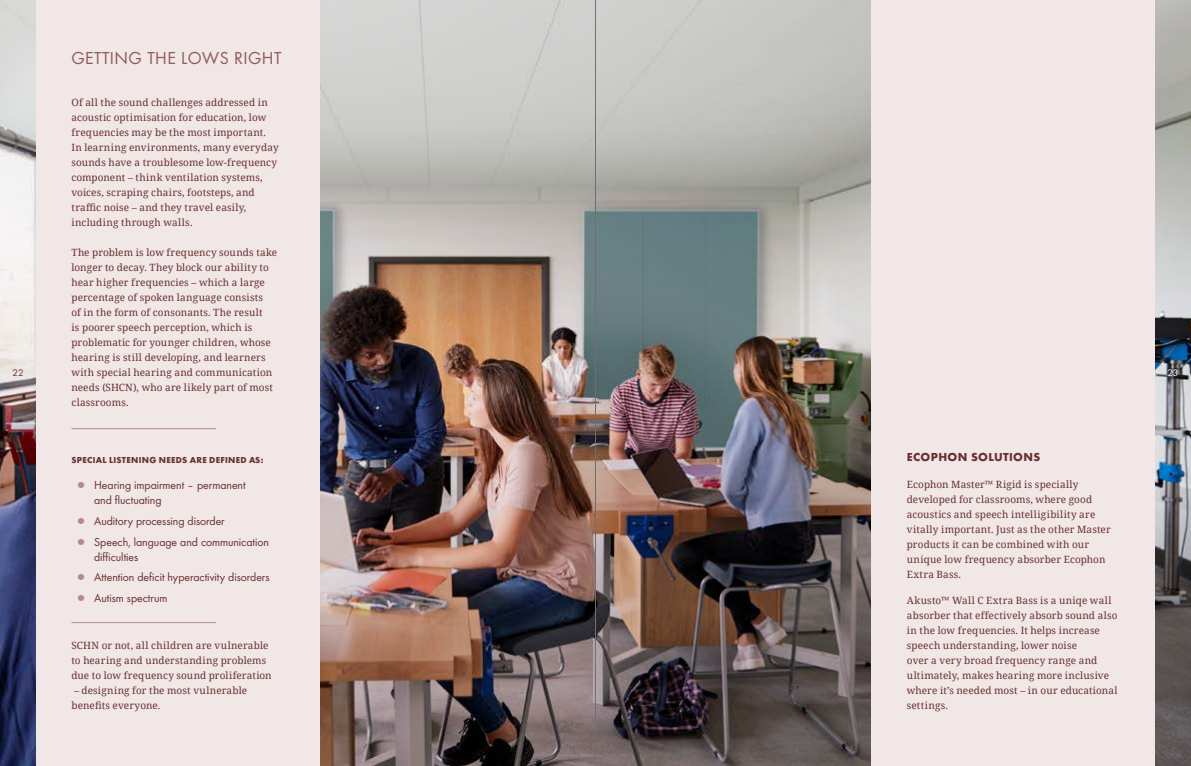
<style>
.page{position:relative;width:1191px;height:766px;background:#fff}
.page>*{position:absolute;margin:0;border:0;box-sizing:border-box;transform-origin:0 0}
.t1{font:18px "Futura Boo";letter-spacing:.025em;color:#8f5b5b}
.t2{font:12px/15px "Futura Boo";letter-spacing:-.005em;color:#692f32}
.t3{font:700 12px "Futura";letter-spacing:.03em;color:#692f32}
.t4{font:10px/15px "Noto Serif";letter-spacing:.01em;color:#692f32}
.t5{font:10px "Futura Boo";color:#692f32}
.t6{font:10px "Futura Boo";color:#f1e7e6}
.t7{font:700 9px "Futura";letter-spacing:.03em;color:#692f32}
.s1{font-family:"Futura";font-weight:700;color:#b58c8c}
</style>
<div class="page">
<img style="left:0;top:0;width:871px;height:765px">
<img style="left:1155px;top:0;width:36px;height:765px">
<div style="left:36px;top:0;width:283px;height:765px;background:#f1e7e6"></div>
<div style="left:871px;top:0;width:284px;height:765px;background:#f1e7e6"></div>
<hr style="left:71px;top:428px;width:145px;height:1px;background:#b58c8c">
<hr style="left:71px;top:622px;width:145px;height:1px;background:#b58c8c">
<hr style="left:595px;top:0;width:1px;height:765px;background:#706f6f">
<h1 class="t1" style="left:71px;top:48px;width:211px">GETTING THE LOWS RIGHT</h1>
<p class="t4" style="left:71px;top:94px;width:209px">Of all the sound challenges addressed in acoustic optimisation for education, low frequencies may be the most important.<br>In learning environments, many everyday sounds have a troublesome low-frequency component – think ventilation systems, voices, scraping chairs, footsteps, and traffic noise – and they travel easily, including through walls.</p>
<p class="t4" style="left:71px;top:244px;width:207px">The problem is low frequency sounds take longer to decay. They block our ability to hear higher frequencies – which a large percentage of spoken language consists<br>of in the form of consonants. The result<br>is poorer speech perception, which is problematic for younger children, whose hearing is still developing, and learners with special hearing and communication needs (SHCN), who are likely part of most classrooms.</p>
<p class="t5" style="left:12px;top:366px;width:13px">22</p>
<p class="t6" style="left:1167px;top:366px;width:13px">23</p>
<p class="t7" style="left:71px;top:454px;width:193px">SPECIAL LISTENING NEEDS ARE DEFINED AS:</p>
<p class="t2" style="left:94px;top:478px;width:153px;text-indent:-17px"><span class="s1">●</span> Hearing impairment – permanent and fluctuating</p>
<p class="t2" style="left:77px;top:513px;width:149px"><span class="s1">●</span> Auditory processing disorder</p>
<p class="t2" style="left:94px;top:534px;width:176px;text-indent:-17px"><span class="s1">●</span> Speech, language and communication difficulties</p>
<p class="t2" style="left:77px;top:570px;width:194px"><span class="s1">●</span> Attention deficit hyperactivity disorders</p>
<p class="t2" style="left:77px;top:590px;width:92px"><span class="s1">●</span> Autism spectrum</p>
<p class="t4" style="left:71px;top:637px;width:202px">SCHN or not, all children are vulnerable to hearing and understanding problems due to low frequency sound proliferation</p>
<p class="t4" style="left:71px;top:682px;width:177px">– designing for the most vulnerable benefits everyone.</p>
<p class="t3" style="left:907px;top:450px;width:135px">ECOPHON SOLUTIONS</p>
<p class="t4" style="left:907px;top:476px;width:205px">Ecophon Master™ Rigid is specially developed for classrooms, where good acoustics and speech intelligibility are vitally important. Just as the other Master products it can be combined with our unique low frequency absorber Ecophon Extra Bass.</p>
<p class="t4" style="left:907px;top:592px;width:212px">Akusto™ Wall C Extra Bass is a uniqe wall absorber that effectively absorb sound also in the low frequencies. It helps increase speech understanding, lower noise<br>over a very broad frequency range and ultimately, makes hearing more inclusive where it’s needed most – in our educational settings.</p>
</div>
